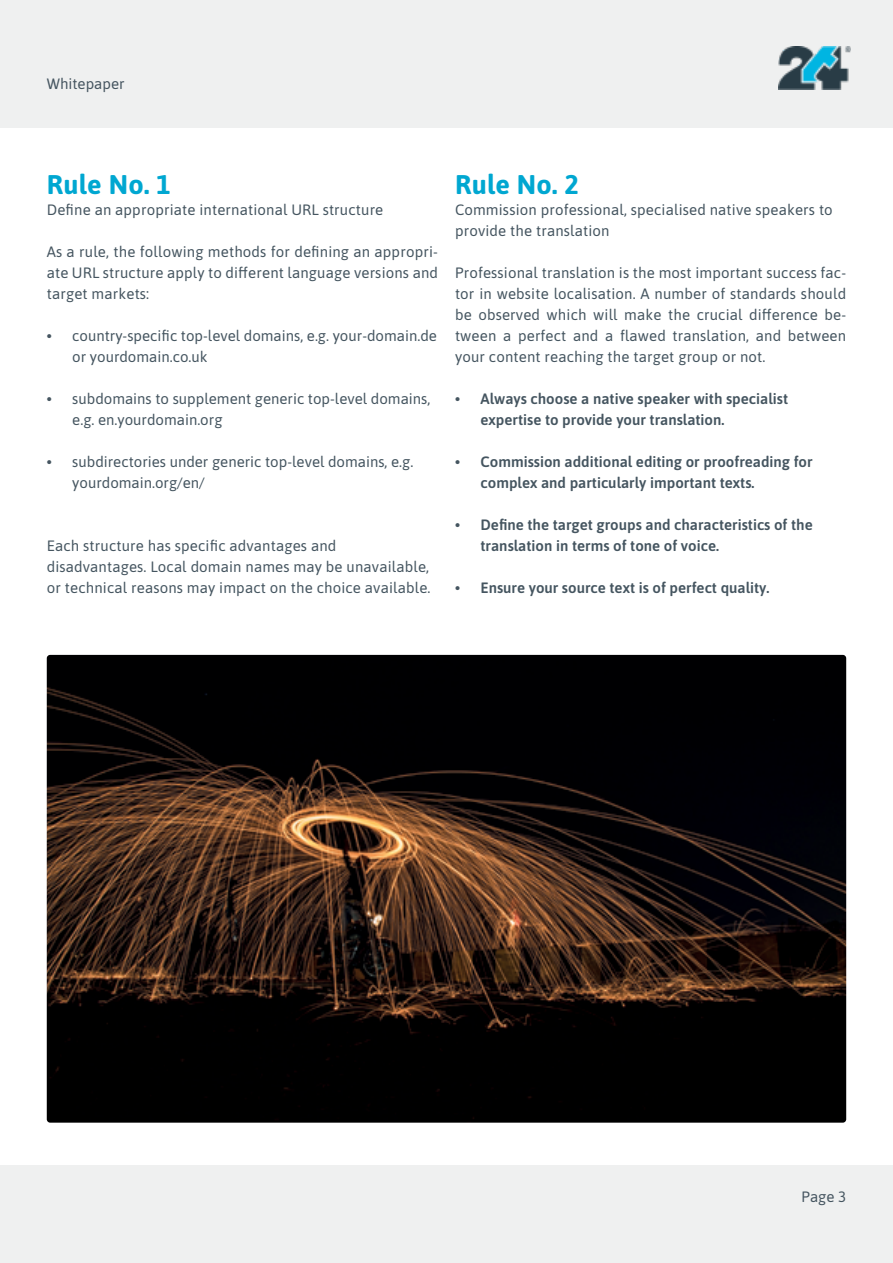
<style>
.page{position:relative;width:893px;height:1263px;background:#fff}
.page>*{position:absolute;margin:0;border:0;box-sizing:border-box;transform-origin:0 0}
.t1{font:700 27px "Asap";letter-spacing:.01em;color:#00a7d1}
.t2{font:15px/21px "Asap";letter-spacing:.01em;color:#455560}
.t3{font:600 15px/21px "Asap";color:#455560}
.s1{font-weight:700}
</style>
<div class="page">
<div style="left:0;top:0;width:893px;height:128px;background:#eff0f0"></div>
<div style="left:0;top:1165px;width:893px;height:98px;background:#eff0f0"></div>
<img style="left:778px;top:47px;width:73px;height:42px">
<img style="left:47px;top:655px;width:799px;height:468px">
<p class="t2" style="left:47px;top:72px;width:79px">Whitepaper</p>
<h1 class="t1" style="left:47px;top:165px;width:126px">Rule No. 1</h1>
<p class="t2" style="left:47px;top:198px;width:338px">Define an appropriate international URL structure</p>
<p class="t2" style="left:47px;top:240px;width:393px;text-align:justify">As a rule, the following methods for defining an appropri&shy;ate URL structure apply to different language versions and target markets:</p>
<p class="t2" style="left:72px;top:324px;width:366px;text-indent:-26px"><span class="s1">•</span> country-specific top-level domains, e.g. your-domain.de or yourdomain.co.uk</p>
<p class="t2" style="left:72px;top:387px;width:360px;text-indent:-26px"><span class="s1">•</span> subdomains to supplement generic top-level domains, e.g. en.yourdomain.org</p>
<p class="t2" style="left:72px;top:450px;width:343px;text-indent:-26px"><span class="s1">•</span> subdirectories under generic top-level domains, e.g. yourdomain.org/en/</p>
<p class="t2" style="left:47px;top:534px;width:385px">Each structure has specific advantages and disadvantages. Local domain names may be unavailable, or technical reasons may impact on the choice available.</p>
<h1 class="t1" style="left:455px;top:165px;width:126px">Rule No. 2</h1>
<p class="t2" style="left:455px;top:198px;width:379px">Commission professional, specialised native speakers to provide the translation</p>
<p class="t2" style="left:455px;top:261px;width:393px;text-align:justify">Professional translation is the most important success fac&shy;tor in website localisation. A number of standards should be observed which will make the crucial difference be&shy;tween a perfect and a flawed translation, and between your content reaching the target group or not.</p>
<p class="t3" style="left:480px;top:387px;width:309px;text-indent:-26px"><span class="s1">•</span> Always choose a native speaker with specialist expertise to provide your translation.</p>
<p class="t3" style="left:480px;top:450px;width:334px;text-indent:-26px"><span class="s1">•</span> Commission additional editing or proofreading for complex and particularly important texts.</p>
<p class="t3" style="left:480px;top:513px;width:334px;text-indent:-26px"><span class="s1">•</span> Define the target groups and characteristics of the translation in terms of tone of voice.</p>
<p class="t3" style="left:455px;top:576px;width:316px"><span class="s1">•</span> Ensure your source text is of perfect quality.</p>
<p class="t2" style="left:802px;top:1185px;width:46px">Page 3</p>
</div>
